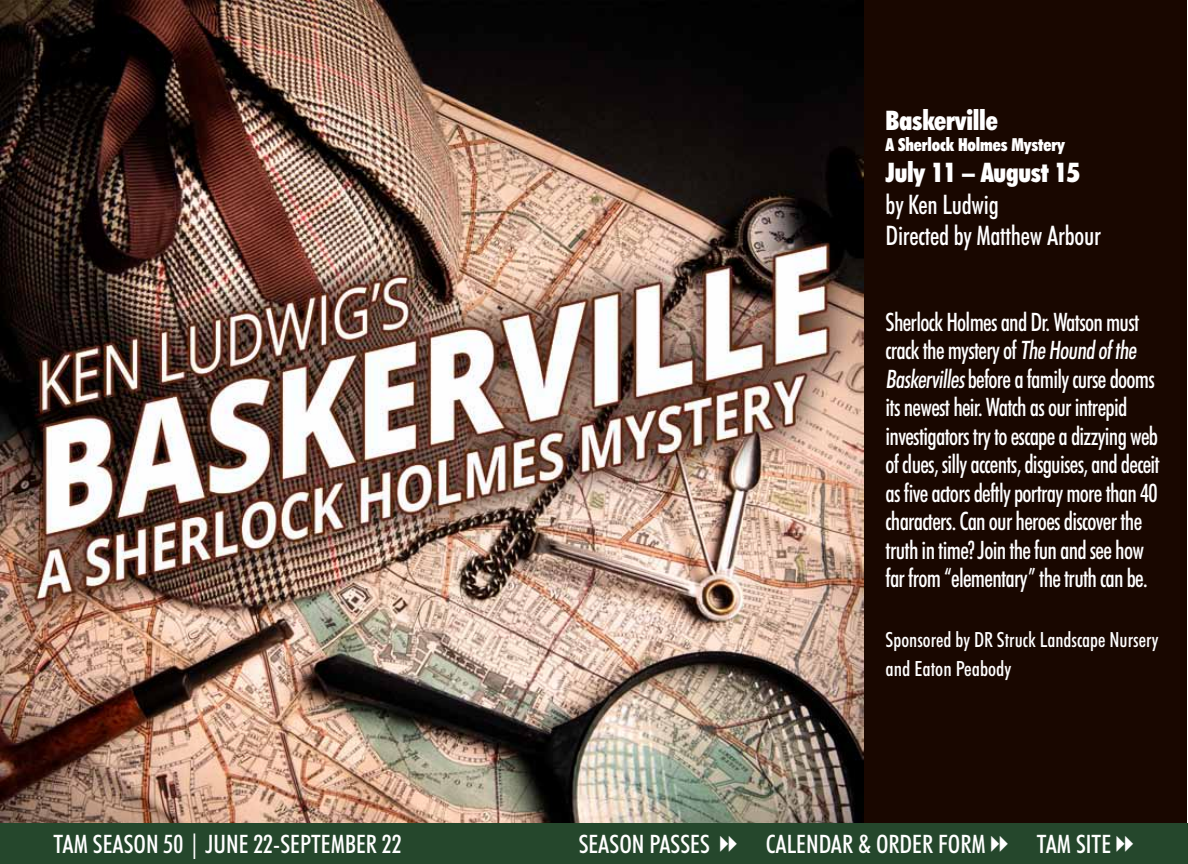
<style>
.page{position:relative;width:1188px;height:864px;background:#fff}
.page>*{position:absolute;margin:0;border:0;box-sizing:border-box;transform-origin:0 0}
.t1{font:500 condensed 27px/31.5px "Futura BT";letter-spacing:-.01em;color:#fff;scale:.95 1}
.t2{font:900 condensed 27px "Futura BT";letter-spacing:-.01em;color:#fff;scale:.95 1}
.t3{font:500 condensed 25.5px/28.5px "Futura BT";letter-spacing:-.03em;color:#fff;scale:.93 1}
.t4{font:500 condensed 25.5px "Futura BT";color:#fff}
.t5{font:500 condensed 25.5px "Futura BT";letter-spacing:-.03em;color:#fff}
.t6{font:500 condensed 21px/28.5px "Futura BT";color:#fff}
.t7{font:900 condensed 18px "Futura BT";letter-spacing:-.01em;color:#fff;scale:.95 1}
</style>
<div class="page">
<div style="left:858px;top:0;width:329px;height:864px;background:#190700"></div>
<img style="left:0;top:0;width:864px;height:824px">
<div style="left:0;top:824px;width:1188px;height:40px;background:#25472c"></div>
<p class="t2" style="left:886px;top:104px;width:120px">Baskerville</p>
<p class="t7" style="left:886px;top:133px;width:190px">A Sherlock Holmes Mystery</p>
<p class="t2" style="left:886px;top:156px;width:206px">July 11 – August 15</p>
<p class="t1" style="left:886px;top:188px;width:228px">by Ken Ludwig<br>Directed by Matthew Arbour</p>
<p class="t3" style="left:886px;top:307px;width:296px">Sherlock Holmes and Dr. Watson must crack the mystery of TheHound ofthe Baskervillesbefore a family curse dooms its newest heir. Watch as our intrepid investigators try to escape a dizzying web of clues, silly accents, disguises, and deceit as five actors deftly portray more than 40 characters. Can our heroes discover the truth in time? Join the fun and see how far from “elementary” the truth can be.</p>
<p class="t6" style="left:886px;top:625px;width:274px">Sponsored by DR Struck Landscape Nursery and Eaton Peabody</p>
<p class="t4" style="left:53px;top:828px;width:350px">TAM SEASON 50 | JUNE 22-SEPTEMBER 22</p>
<p class="t4" style="left:579px;top:828px;width:133px">SEASON PASSES</p>
<p class="t4" style="left:766px;top:828px;width:221px">CALENDAR &amp; ORDER FORM</p>
<p class="t5" style="left:1037px;top:828px;width:76px">TAM SITE</p>
</div>
